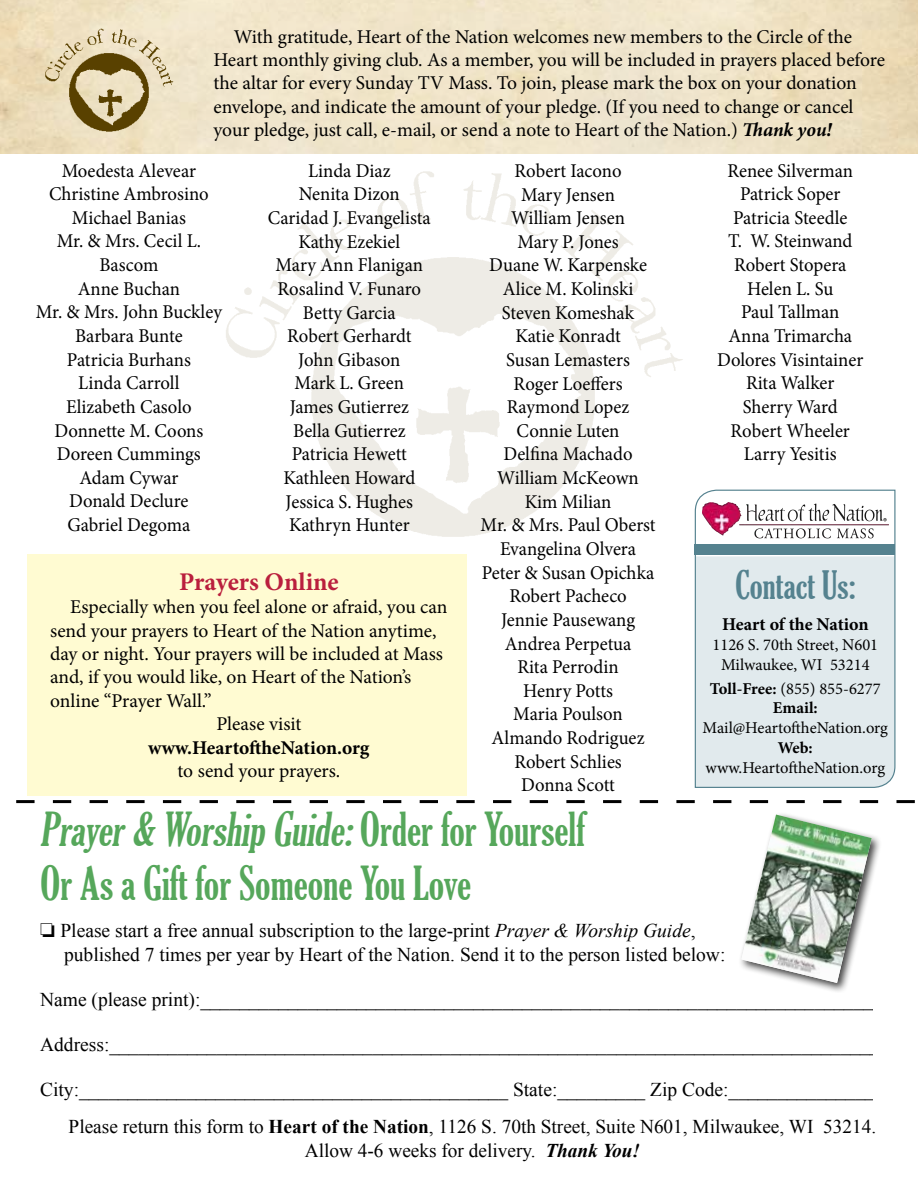
<style>
.page{position:relative;width:918px;height:1188px;background:#fff}
.page>*{position:absolute;margin:0;border:0;box-sizing:border-box;transform-origin:0 0}
.t1{font:extra-condensed 45px/54px "Gloucester";color:#56a75b}
.t2{font:extra-condensed 37.5px "Gloucester";color:#55828f}
.t3{font:700 25.5px "Minion Pro";color:#ba1f3d}
.t4{font:19.5px/23.7px "Minion Pro";color:#000;text-align:center;scale:.96 1}
.t5{font:19.5px/23.4px "Minion Pro";color:#000}
.t6{font:19.5px/23.4px "Times New Roman";color:#000}
.t7{font:700 19.5px "Minion Pro";letter-spacing:-.005em;color:#000}
.t8{font:700 18px "Minion Pro";letter-spacing:-.005em;color:#000}
.t9{font:16.5px/19.8px "Minion Pro";color:#000;text-align:center}
.t10{font:700 16.5px/19.5px "Minion Pro";color:#000;text-align:center}
.s1{font-weight:700;font-style:italic}
.s2{font-style:italic}
.s3{font-weight:700}
.s4{font-weight:400}
</style>
<div class="page">
<div style="left:28px;top:554px;width:439px;height:242px;background:#fffbd2"></div>
<img style="left:226px;top:171px;width:457px;height:366px">
<img style="left:42px;top:26px;width:135px;height:110px">
<svg style="left:16px;top:800px;width:899px;height:3px"></svg>
<div style="left:738px;top:811px;width:144px;height:182px;background:#000;opacity:.75"></div>
<img style="left:741px;top:815px;width:131px;height:168px">
<svg style="left:694px;top:489px;width:202px;height:299px;background:#e0e9ec"></svg>
<div style="left:695px;top:545px;width:200px;height:10px;background:#55828f"></div>
<img style="left:702px;top:503px;width:186px;height:36px">
<p class="t5" style="left:213px;top:25px;width:673px;text-indent:20px">With gratitude, Heart of the Nation welcomes new members to the Circle of the Heart monthly giving club. As a member, you will be included in prayers placed before the altar for every Sunday TV Mass. To join, please mark the box on your donation envelope, and indicate the amount of your pledge. (If you need to change or cancel your pledge, just call, e-mail, or send a note to Heart of the Nation.) <span class="s1">Thank you!</span></p>
<p class="t4" style="left:36px;top:159px;width:196px">Moedesta Alevear<br>Christine Ambrosino<br>Michael Banias<br>Mr. &amp; Mrs. Cecil L.<br>Bascom<br>Anne Buchan<br>Mr. &amp; Mrs. John Buckley<br>Barbara Bunte<br>Patricia Burhans<br>Linda Carroll<br>Elizabeth Casolo<br>Donnette M. Coons<br>Doreen Cummings<br>Adam Cywar<br>Donald Declure<br>Gabriel Degoma</p>
<p class="t4" style="left:268px;top:159px;width:171px">Linda Diaz<br>Nenita Dizon<br>Caridad J. Evangelista<br>Kathy Ezekiel<br>Mary Ann Flanigan<br>Rosalind V. Funaro<br>Betty Garcia<br>Robert Gerhardt<br>John Gibason<br>Mark L. Green<br>James Gutierrez<br>Bella Gutierrez<br>Patricia Hewett<br>Kathleen Howard<br>Jessica S. Hughes<br>Kathryn Hunter</p>
<p class="t4" style="left:481px;top:159px;width:184px">Robert Iacono<br>Mary Jensen<br>William Jensen<br>Mary P. Jones<br>Duane W. Karpenske<br>Alice M. Kolinski<br>Steven Komeshak<br>Katie Konradt<br>Susan Lemasters<br>Roger Loeffers<br>Raymond Lopez<br>Connie Luten<br>Delfina Machado<br>William McKeown<br>Kim Milian<br>Mr. &amp; Mrs. Paul Oberst<br>Evangelina Olvera<br>Peter &amp; Susan Opichka<br>Robert Pacheco<br>Jennie Pausewang<br>Andrea Perpetua<br>Rita Perrodin<br>Henry Potts<br>Maria Poulson<br>Almando Rodriguez<br>Robert Schlies<br>Donna Scott</p>
<h1 class="t1" style="left:40px;top:803px;width:546px">Prayer&amp; Worship Guide:O rd e r fo r Yo u r s e l f<br>Or As a Gift for Someone You Love</h1>
<p class="t6" style="left:64px;top:919px;width:663px;text-indent:-24px">❏ Please start a free annual subscription to the large-print <span class="s2">Prayer &amp; Worship Guide</span>, published 7 times per year by Heart of the Nation. Send it to the person listed below:</p>
<p class="t6" style="left:40px;top:987px;width:844px">Name (please print):______________________________________________________________________</p>
<p class="t6" style="left:40px;top:1032px;width:841px">Address:_______________________________________________________________________________</p>
<p class="t6" style="left:69px;top:1070px;width:817px;line-height:37.5px;text-indent:-29px">City:____________________________________________ State:_________ Zip Code:________________<br>Please return this form to <span class="s3">Heart of the Nation</span>, 1126 S. 70th Street, Suite N601, Milwaukee, WI 53214.</p>
<p class="t6" style="left:305px;top:1138px;width:337px">Allow 4-6 weeks for delivery. <span class="s1">Thank You!</span></p>
<p class="t4" style="left:717px;top:159px;width:154px">Renee Silverman<br>Patrick Soper<br>Patricia Steedle<br>T. W. Steinwand<br>Robert Stopera<br>Helen L. Su<br>Paul Tallman<br>Anna Trimarcha<br>Dolores Visintainer<br>Rita Walker<br>Sherry Ward<br>Robert Wheeler<br>Larry Yesitis</p>
<h2 class="t2" style="left:735px;top:563px;width:122px">Contact Us:</h2>
<p class="t8" style="left:722px;top:612px;width:148px">Heart of the Nation</p>
<p class="t9" style="left:712px;top:635px;width:167px">1126 S. 70th Street, N601<br>Milwaukee, WI 53214</p>
<p class="t10" style="left:710px;top:679px;width:172px">Toll-Free: <span class="s4">(855) 855-6277<br></span>Email:</p>
<p class="t9" style="left:703px;top:718px;width:187px">Mail@HeartoftheNation.org</p>
<p class="t10" style="left:778px;top:737px;width:36px">Web:</p>
<p class="t9" style="left:706px;top:757px;width:181px">www.HeartoftheNation.org</p>
<h3 class="t3" style="left:179px;top:564px;width:161px">Prayers Online</h3>
<p class="t5" style="left:70px;top:595px;width:379px">Especially when you feel alone or afraid, you can</p>
<p class="t5" style="left:50px;top:619px;width:388px">send your prayers to Heart of the Nation anytime,</p>
<p class="t5" style="left:50px;top:642px;width:394px">day or night. Your prayers will be included at Mass</p>
<p class="t5" style="left:50px;top:666px;width:363px">and, if you would like, on Heart of the Nation’s</p>
<p class="t5" style="left:50px;top:689px;width:163px">online “Prayer Wall.”</p>
<p class="t5" style="left:216px;top:712px;width:87px">Please visit</p>
<p class="t7" style="left:148px;top:734px;width:223px">www.HeartoftheNation.org</p>
<p class="t5" style="left:178px;top:759px;width:164px">to send your prayers.</p>
</div>
